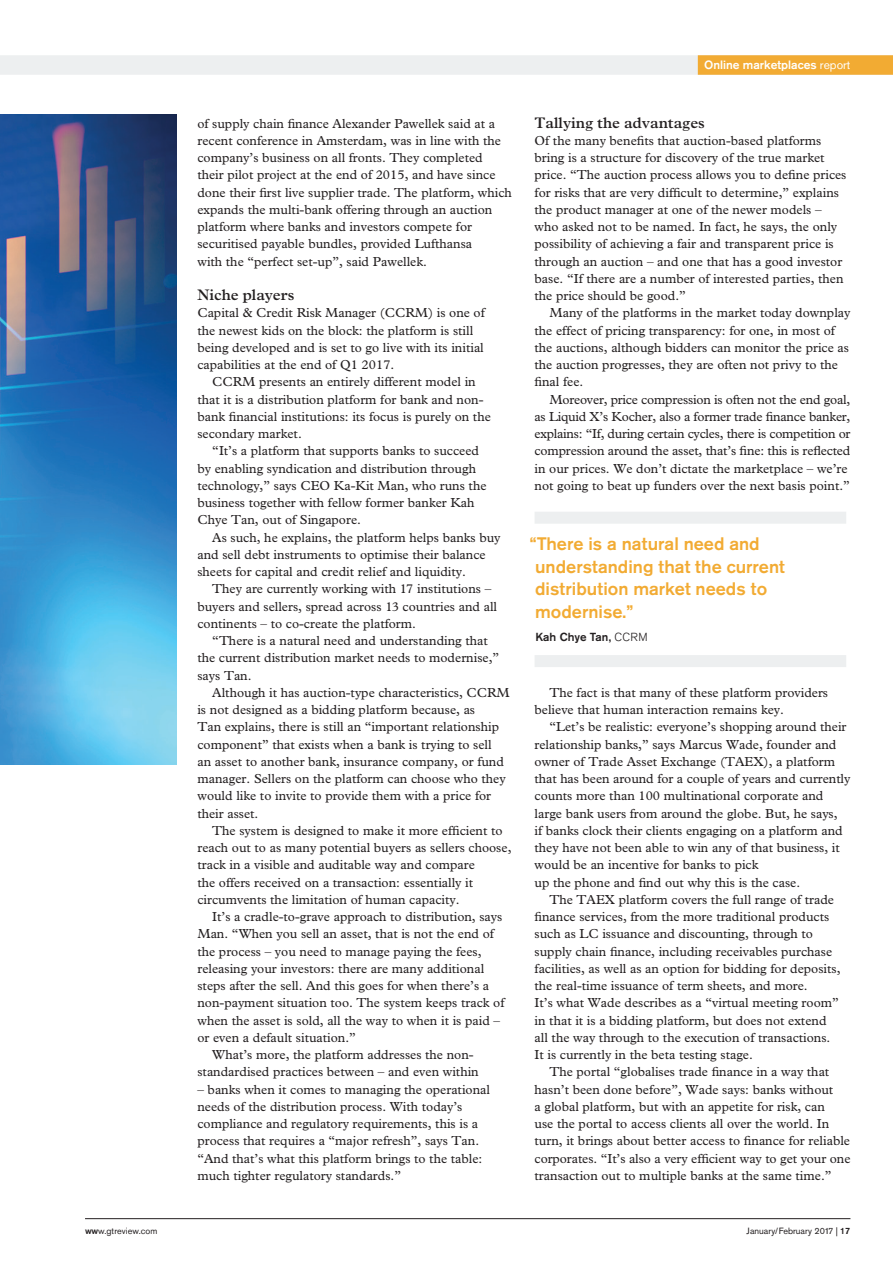
<style>
.page{position:relative;width:893px;height:1263px;background:#fff}
.page>*{position:absolute;margin:0;border:0;box-sizing:border-box;transform-origin:0 0}
.Pullquote{font:500 18px/22.5px "Akzidenz Grotesk BQ";color:#f2ab33}
.Crosshead{font:600 15.3px "Plantin";color:#231f20}
.Body_Indent{font:13.2px/17.2px "Plantin";color:#231f20}
.Body{font:13.2px/17.2px "Plantin";color:#231f20}
.t1{font:500 12px "Akzidenz Grotesk BQ";color:#fff}
.Pullquote_Credit{font:500 11.7px "Akzidenz Grotesk BQ";letter-spacing:.005em;color:#231f20}
.Footers{font:9px "Akzidenz Grotesk BQ";color:#231f20}
.s1{font-weight:400}
.s2{font-weight:300}
.s3{font-weight:500}
</style>
<div class="page">
<img style="left:0;top:115px;width:176px;height:649px">
<hr style="left:85px;top:1218px;width:765px;height:1px;background:#231f20">
<div style="left:0;top:55px;width:893px;height:20px;background:#edeff0"></div>
<div style="left:698px;top:55px;width:195px;height:20px;background:#f2ab33"></div>
<div style="left:535px;top:512px;width:311px;height:12px;background:#edeff0"></div>
<div style="left:535px;top:655px;width:311px;height:12px;background:#edeff0"></div>
<p class="Body_Indent" style="left:197px;top:115px;width:316px">of supply chain finance Alexander Pawellek said at a recent conference in Amsterdam, was in line with the company’s business on all fronts. They completed their pilot project at the end of 2015, and have since done their first live supplier trade. The platform, which expands the multi-bank offering through an auction platform where banks and investors compete for securitised payable bundles, provided Lufthansa<br>with the “perfect set-up”, said Pawellek.</p>
<p class="Crosshead" style="left:197px;top:286px;width:98px">Niche players</p>
<p class="Body" style="left:197px;top:304px;width:289px">Capital &amp; Credit Risk Manager (CCRM) is one of the newest kids on the block: the platform is still being developed and is set to go live with its initial capabilities at the end of Q1 2017.</p>
<p class="Body_Indent" style="left:197px;top:373px;width:295px;text-indent:15px">CCRM presents an entirely different model in that it is a distribution platform for bank and non&shy;bank financial institutions: its focus is purely on the secondary market.</p>
<p class="Body_Indent" style="left:197px;top:442px;width:291px;text-indent:15px">“It’s a platform that supports banks to succeed by enabling syndication and distribution through technology,” says CEO Ka-Kit Man, who runs the business together with fellow former banker Kah Chye Tan, out of Singapore.</p>
<p class="Body_Indent" style="left:197px;top:529px;width:305px;text-indent:15px">As such, he explains, the platform helps banks buy and sell debt instruments to optimise their balance sheets for capital and credit relief and liquidity.</p>
<p class="Body_Indent" style="left:197px;top:580px;width:301px;text-indent:15px">They are currently working with 17 institutions – buyers and sellers, spread across 13 countries and all continents – to co-create the platform.</p>
<p class="Body_Indent" style="left:197px;top:632px;width:303px;text-indent:15px">“There is a natural need and understanding that the current distribution market needs to modernise,” says Tan.</p>
<p class="Body_Indent" style="left:197px;top:684px;width:314px;text-indent:15px">Although it has auction-type characteristics, CCRM is not designed as a bidding platform because, as<br>Tan explains, there is still an “important relationship component” that exists when a bank is trying to sell<br>an asset to another bank, insurance company, or fund manager. Sellers on the platform can choose who they would like to invite to provide them with a price for their asset.</p>
<p class="Body_Indent" style="left:197px;top:822px;width:316px;text-indent:15px">The system is designed to make it more efficient to reach out to as many potential buyers as sellers choose, track in a visible and auditable way and compare<br>the offers received on a transaction: essentially it circumvents the limitation of human capacity.</p>
<p class="Body_Indent" style="left:197px;top:908px;width:308px;text-indent:15px">It’s a cradle-to-grave approach to distribution, says Man. “When you sell an asset, that is not the end of the process – you need to manage paying the fees, releasing your investors: there are many additional steps after the sell. And this goes for when there’s a non-payment situation too. The system keeps track of when the asset is sold, all the way to when it is paid – or even a default situation.”</p>
<p class="Body_Indent" style="left:197px;top:1046px;width:283px;text-indent:15px">What’s more, the platform addresses the non&shy;standardised practices between – and even within</p>
<p class="Body_Indent" style="left:197px;top:1081px;width:294px">– banks when it comes to managing the operational needs of the distribution process. With today’s compliance and regulatory requirements, this is a process that requires a “major refresh”, says Tan. “And that’s what this platform brings to the table: much tighter regulatory standards.”</p>
<p class="t1" style="left:704px;top:57px;width:148px">Online marketplaces <span class="s1">report</span></p>
<p class="Crosshead" style="left:535px;top:113px;width:172px">Tallying the advantages</p>
<p class="Body" style="left:535px;top:132px;width:313px">Of the many benefits that auction-based platforms bring is a structure for discovery of the true market price. “The auction process allows you to define prices for risks that are very difficult to determine,” explains the product manager at one of the newer models – who asked not to be named. In fact, he says, the only possibility of achieving a fair and transparent price is through an auction – and one that has a good investor base. “If there are a number of interested parties, then the price should be good.”</p>
<p class="Body_Indent" style="left:535px;top:304px;width:317px;text-indent:15px">Many of the platforms in the market today downplay the effect of pricing transparency: for one, in most of the auctions, although bidders can monitor the price as the auction progresses, they are often not privy to the final fee.</p>
<p class="Body_Indent" style="left:535px;top:391px;width:317px;text-indent:15px">Moreover, price compression is often not the end goal, as Liquid X’s Kocher, also a former trade finance banker, explains: “If, during certain cycles, there is competition or compression around the asset, that’s fine: this is reflected in our prices. We don’t dictate the marketplace – we’re not going to beat up funders over the next basis point.”</p>
<p class="Pullquote" style="left:530px;top:533px;width:256px">“There is a natural need and understanding that the current distribution market needs to modernise.”</p>
<p class="Pullquote_Credit" style="left:535px;top:630px;width:114px">Kah Chye Tan, <span class="s2">CCRM</span></p>
<p class="Body_Indent" style="left:535px;top:684px;width:295px;text-indent:15px">The fact is that many of these platform providers believe that human interaction remains key.</p>
<p class="Body_Indent" style="left:535px;top:718px;width:317px;text-indent:15px">“Let’s be realistic: everyone’s shopping around their relationship banks,” says Marcus Wade, founder and owner of Trade Asset Exchange (TAEX), a platform that has been around for a couple of years and currently counts more than 100 multinational corporate and large bank users from around the globe. But, he says,<br>if banks clock their clients engaging on a platform and they have not been able to win any of that business, it would be an incentive for banks to pick<br>up the phone and find out why this is the case.</p>
<p class="Body_Indent" style="left:535px;top:891px;width:307px;text-indent:15px">The TAEX platform covers the full range of trade finance services, from the more traditional products such as LC issuance and discounting, through to supply chain finance, including receivables purchase facilities, as well as an option for bidding for deposits, the real-time issuance of term sheets, and more.<br>It’s what Wade describes as a “virtual meeting room” in that it is a bidding platform, but does not extend all the way through to the execution of transactions.<br>It is currently in the beta testing stage.</p>
<p class="Body_Indent" style="left:535px;top:1063px;width:317px;text-indent:15px">The portal “globalises trade finance in a way that hasn’t been done before”, Wade says: banks without<br>a global platform, but with an appetite for risk, can<br>use the portal to access clients all over the world. In turn, it brings about better access to finance for reliable corporates. “It’s also a very efficient way to get your one transaction out to multiple banks at the same time.”</p>
<p class="Footers" style="left:85px;top:1225px;width:74px"><span class="s3">ww</span>w.gtreview.com</p>
<p class="Footers" style="left:747px;top:1225px;width:105px">January/February 2017 | <span class="s3">17</span></p>
</div>
